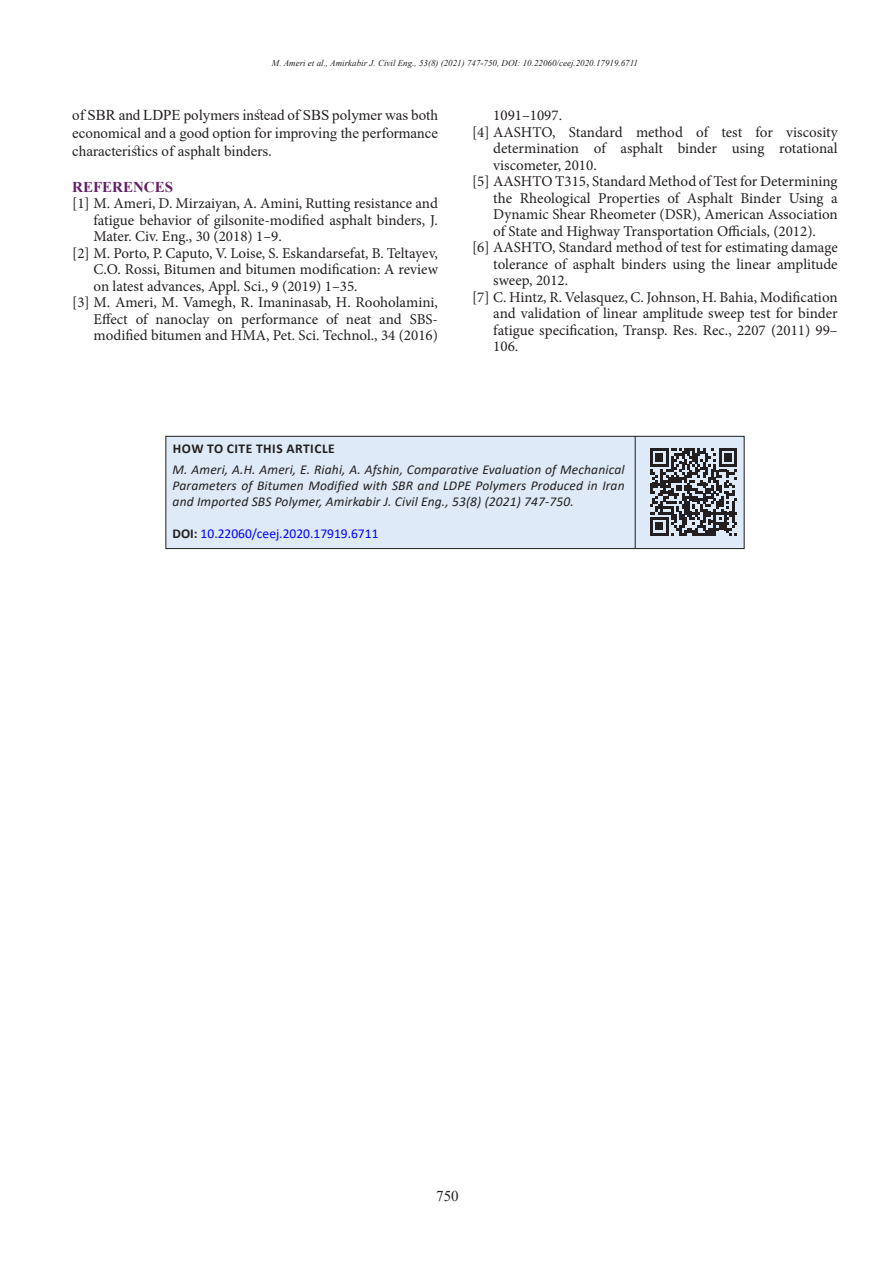
<style>
.page{position:relative;width:893px;height:1263px;background:#fff}
.page>*{position:absolute;margin:0;border:0;box-sizing:border-box;transform-origin:0 0}
.t1{font:15px/16.5px "Minion Pro";color:#231f20;text-align:justify}
.تیتر_1_انگلیسی{font:15px/18px "Times New Roman";color:#231f20;text-align:justify}
.تیتر_1_انگلیسی-2{font:700 15px "Times New Roman";color:#632065}
.t2{font:italic 13.5px/16.2px "Calibri";letter-spacing:.01em;color:#231f20;text-align:justify}
.t3{font:13.5px "Calibri";color:#00f}
.t4{font:700 13.5px "Calibri";letter-spacing:.04em;color:#231f20}
.t5{font:italic 9px "Times New Roman";color:#231f20}
.s1{font-weight:700;color:#231f20}
</style>
<div class="page">
<div style="left:166px;top:436px;width:578px;height:113px;background:#deeaf7"></div>
<div style="left:165px;top:436px;width:580px;height:113px;border:1px solid #231f20"></div>
<hr style="left:635px;top:436px;width:1px;height:113px;background:#231f20">
<svg style="left:650px;top:448px;width:87px;height:88px"></svg>
<p class="t5" style="left:272px;top:57px;width:368px">M. Ameri et al., Amirkabir J. Civil Eng., 53(8) (2021) 747-750, DOI: 10.22060/ceej.2020.17919.6711</p>
<p class="تیتر_1_انگلیسی" style="left:72px;top:105px;width:367px">of SBR and LDPE polymers instead of SBS polymer was both economical and a good option for improving the performance characteristics of asphalt binders.</p>
<p class="تیتر_1_انگلیسی-2" style="left:72px;top:176px;width:102px">REFERENCES</p>
<p class="t1" style="left:94px;top:195px;width:346px;text-indent:-21px">[1] M. Ameri, D. Mirzaiyan, A. Amini, Rutting resistance and fatigue behavior of gilsonite-modified asphalt binders, J.<br>Mater. Civ. Eng., 30 (2018) 1–9.</p>
<p class="t1" style="left:94px;top:245px;width:346px;text-indent:-21px">[2] M. Porto, P. Caputo, V. Loise, S. Eskandarsefat, B. Teltayev, C.O. Rossi, Bitumen and bitumen modification: A review on latest advances, Appl. Sci., 9 (2019) 1–35.</p>
<p class="t1" style="left:94px;top:294px;width:346px;text-indent:-21px">[3] M. Ameri, M. Vamegh, R. Imaninasab, H. Rooholamini, Effect of nanoclay on performance of neat and SBS&shy;modified bitumen and HMA, Pet. Sci. Technol., 34 (2016)</p>
<p class="t1" style="left:493px;top:107px;width:70px">1091–1097.</p>
<p class="t1" style="left:493px;top:124px;width:346px;text-indent:-21px">[4] AASHTO, Standard method of test for viscosity determination of asphalt binder using rotational viscometer, 2010.</p>
<p class="t1" style="left:493px;top:173px;width:346px;text-indent:-21px">[5] AASHTO T315, Standard Method of Test for Determining the Rheological Properties of Asphalt Binder Using a Dynamic Shear Rheometer (DSR), American Association of State and Highway Transportation Officials, (2012).</p>
<p class="t1" style="left:493px;top:239px;width:346px;text-indent:-21px">[6] AASHTO, Standard method of test for estimating damage tolerance of asphalt binders using the linear amplitude sweep, 2012.</p>
<p class="t1" style="left:493px;top:289px;width:346px;text-indent:-21px">[7] C. Hintz, R. Velasquez, C. Johnson, H. Bahia, Modification and validation of linear amplitude sweep test for binder fatigue specification, Transp. Res. Rec., 2207 (2011) 99– 106.</p>
<p class="t4" style="left:173px;top:439px;width:163px">HOW TO CITE THIS ARTICLE</p>
<p class="t2" style="left:173px;top:461px;width:453px">M. Ameri, A.H. Ameri, E. Riahi, A. Afshin, Comparative Evaluation of Mechanical Parameters of Bitumen Modified with SBR and LDPE Polymers Produced in Iran and Imported SBS Polymer, Amirkabir J. Civil Eng., 53(8) (2021) 747-750.</p>
<p class="t3" style="left:173px;top:524px;width:207px"><span class="s1">DOI:</span> 10.22060/ceej.2020.17919.6711</p>
<p class="تیتر_1_انگلیسی" style="left:436px;top:1186px;width:24px">750</p>
</div>
